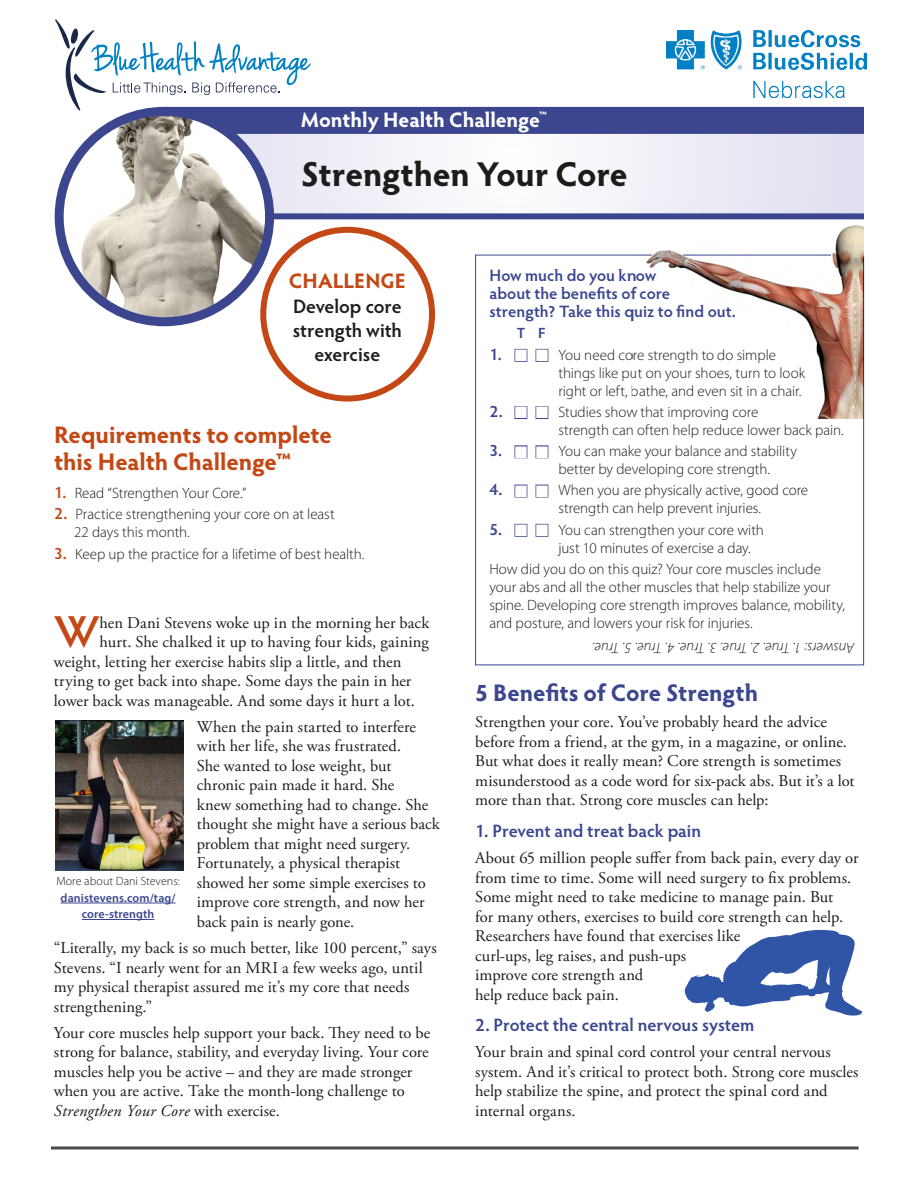
<style>
.page{position:relative;width:918px;height:1188px;background:#fff}
.page>*{position:absolute;margin:0;border:0;box-sizing:border-box;transform-origin:0 0}
.t1{font:600 45px "Hypatia Sans Pro";color:#c44815}
.t2{font:700 34.5px "Hypatia Sans Pro";letter-spacing:-.005em;color:#1c1c1a}
.t3{font:700 24px/27px "Hypatia Sans Pro";color:#c44815}
.t4{font:700 24px "Hypatia Sans Pro";letter-spacing:-.005em;color:#3b468e}
.t5{font:700 21px "Hypatia Sans Pro";color:#fff}
.t6{font:700 21px "Hypatia Sans Pro";letter-spacing:.005em;color:#c44815}
.t7{font:600 19.5px/24px "Hypatia Sans Pro";letter-spacing:-.005em;color:#1c1c1a;text-align:center}
.t8{font:600 18px "Hypatia Sans Pro";letter-spacing:-.005em;color:#3b468e}
.t9{font:16.5px/19.5px "Adobe Garamond Pro";letter-spacing:.005em;color:#1c1c1a}
.t10{font:600 16.5px/18px "Hypatia Sans Pro";color:#3b468e}
.t11{font:300 15px/18px "Myriad Pro";letter-spacing:-.005em;color:#1c1c1a}
.t12{font:italic 300 15px "Myriad Pro";letter-spacing:.005em;color:#1c1c1a}
.t13{font:600 15px "Myriad Pro";color:#3b468e}
.t14{font:600 12px/16.5px "Myriad Pro";letter-spacing:.01em;color:#3b468e;text-align:center}
.t15{font:300 12px "Myriad Pro";letter-spacing:.005em;color:#1c1c1a}
.s1{font-family:"Hypatia Sans Pro";font-weight:600;font-size:16.5px;color:#c44815}
.s2{font-style:italic}
.s3{font-family:"Hypatia Sans Pro";font-weight:600;font-size:16.5px;color:#3b468e}
.s4{color:#fff}
</style>
<div class="page">
<svg style="left:55px;top:19px;width:256px;height:92px"></svg>
<img style="left:666px;top:30px;width:201px;height:68px">
<div style="left:514px;top:349px;width:13px;height:13px;border:2px solid #3b468e"></div>
<div style="left:535px;top:349px;width:13px;height:13px;border:2px solid #3b468e"></div>
<div style="left:514px;top:406px;width:13px;height:13px;border:2px solid #3b468e"></div>
<div style="left:535px;top:406px;width:13px;height:13px;border:2px solid #3b468e"></div>
<div style="left:514px;top:445px;width:13px;height:13px;border:2px solid #3b468e"></div>
<div style="left:535px;top:445px;width:13px;height:13px;border:2px solid #3b468e"></div>
<div style="left:514px;top:485px;width:13px;height:13px;border:2px solid #3b468e"></div>
<div style="left:535px;top:485px;width:13px;height:13px;border:2px solid #3b468e"></div>
<div style="left:514px;top:524px;width:13px;height:13px;border:2px solid #3b468e"></div>
<div style="left:535px;top:524px;width:13px;height:13px;border:2px solid #3b468e"></div>
<img style="left:633px;top:225px;width:231px;height:194px">
<svg style="left:684px;top:929px;width:178px;height:87px"></svg>
<svg style="left:231px;top:134px;width:633px;height:79px"></svg>
<div style="left:164px;top:107px;width:700px;height:27px;background:#3b468e"></div>
<img style="left:59px;top:111px;width:211px;height:211px;border-radius:105px">
<div style="left:55px;top:107px;width:219px;height:219px;border:9px solid #3b468e;border-radius:50%"></div>
<div style="left:269px;top:213px;width:595px;height:6px;background:#3b468e"></div>
<div style="left:260px;top:227px;width:175px;height:175px;border:6px solid #c44815;border-radius:50%"></div>
<hr style="left:51px;top:1146px;width:808px;height:3px;background:#4a4b4b">
<img style="left:55px;top:721px;width:128px;height:150px">
<hr style="left:61px;top:903px;width:115px;height:1px;background:#3b468e">
<hr style="left:82px;top:919px;width:72px;height:1px;background:#3b468e">
<p class="t5" style="left:301px;top:105px;width:248px">Monthly Health Challenge<sup>™</sup></p>
<h2 class="t2" style="left:301px;top:149px;width:328px">Strengthen Your Core</h2>
<p class="t6" style="left:289px;top:266px;width:118px">CHALLENGE</p>
<p class="t7" style="left:293px;top:294px;width:111px">Develop core strength with exercise</p>
<h3 class="t3" style="left:54px;top:420px;width:280px">Requirements to complete this Health Challenge™</h3>
<p class="t11" style="left:54px;top:484px;width:194px"><span class="s1">1.</span> Read “Strengthen Your Core.”</p>
<p class="t11" style="left:74px;top:505px;width:262px;text-indent:-20px"><span class="s1">2.</span> Practice strengthening your core on at least<br>22 days this month.</p>
<p class="t11" style="left:54px;top:544px;width:312px"><span class="s1">3.</span> Keep up the practice for a lifetime of best health.</p>
<h1 class="t1" style="left:54px;top:600px;width:47px">W</h1>
<p class="t9" style="left:100px;top:613px;width:331px">hen Dani Stevens woke up in the morning her back</p>
<p class="t9" style="left:100px;top:633px;width:331px">hurt. She chalked it up to having four kids, gaining</p>
<p class="t9" style="left:54px;top:652px;width:349px">weight, letting her exercise habits slip a little, and then</p>
<p class="t9" style="left:54px;top:672px;width:359px">trying to get back into shape. Some days the pain in her</p>
<p class="t9" style="left:54px;top:691px;width:362px">lower back was manageable. And some days it hurt a lot.</p>
<p class="t9" style="left:197px;top:717px;width:245px">When the pain started to interfere with her life, she was frustrated.<br>She wanted to lose weight, but chronic pain made it hard. She<br>knew something had to change. She thought she might have a serious back problem that might need surgery.<br>Fortunately, a physical therapist showed her some simple exercises to improve core strength, and now her back pain is nearly gone.</p>
<p class="t9" style="left:54px;top:939px;width:384px">“Literally, my back is so much better, like 100 percent,” says Stevens. “I nearly went for an MRI a few weeks ago, until my physical therapist assured me it’s my core that needs strengthening.”</p>
<p class="t9" style="left:54px;top:1023px;width:378px">Your core muscles help support your back. They need to be strong for balance, stability, and everyday living. Your core muscles help you be active – and they are made stronger when you are active. Take the month-long challenge to <span class="s2">Strengthen Your Core</span> with exercise.</p>
<p class="t15" style="left:56px;top:874px;width:125px">More about Dani Stevens:</p>
<p class="t14" style="left:61px;top:889px;width:117px">danistevens.com/tag/ core-strength</p>
<p class="t10" style="left:489px;top:266px;width:248px">How much do you know<br>about the benefits of core strength? Take this quiz to find out.</p>
<p class="t13" style="left:517px;top:324px;width:30px">T F</p>
<p class="t11" style="left:558px;top:345px;width:248px;text-indent:-69px"><span class="s3">1.</span> <span class="s4">■</span> <span class="s4">■</span> You need core strength to do simple things like put on your shoes, turn to look right or left, bathe, and even sit in a chair.</p>
<p class="t11" style="left:558px;top:403px;width:287px;text-indent:-69px"><span class="s3">2.</span> <span class="s4">■</span> <span class="s4">■</span> Studies show that improving core<br>strength can often help reduce lower back pain.</p>
<p class="t11" style="left:558px;top:442px;width:240px;text-indent:-69px"><span class="s3">3.</span> <span class="s4">■</span> <span class="s4">■</span> You can make your balance and stability better by developing core strength.</p>
<p class="t11" style="left:558px;top:481px;width:251px;text-indent:-69px"><span class="s3">4.</span> <span class="s4">■</span> <span class="s4">■</span> When you are physically active, good core strength can help prevent injuries.</p>
<p class="t11" style="left:558px;top:520px;width:207px;text-indent:-69px"><span class="s3">5.</span> <span class="s4">■</span> <span class="s4">■</span> You can strengthen your core with just 10 minutes of exercise a day.</p>
<p class="t11" style="left:489px;top:560px;width:357px">How did you do on this quiz? Your core muscles include your abs and all the other muscles that help stabilize your spine. Developing core strength improves balance, mobility, and posture, and lowers your risk for injuries.</p>
<p class="t12" style="left:855px;top:657px;width:264px;rotate:-180deg">Answers: 1. True. 2. True. 3. True. 4. True. 5. True.</p>
<h3 class="t4" style="left:475px;top:676px;width:284px">5 Benefits of Core Strength</h3>
<p class="t9" style="left:475px;top:713px;width:381px">Strengthen your core. You’ve probably heard the advice before from a friend, at the gym, in a magazine, or online.<br>But what does it really mean? Core strength is sometimes misunderstood as a code word for six-pack abs. But it’s a lot more than that. Strong core muscles can help:</p>
<p class="t8" style="left:475px;top:818px;width:227px">1. Prevent and treat back pain</p>
<p class="t9" style="left:475px;top:849px;width:385px">About 65 million people suffer from back pain, every day or from time to time. Some will need surgery to fix problems.<br>Some might need to take medicine to manage pain. But<br>for many others, exercises to build core strength can help.<br>Researchers have found that exercises like<br>curl-ups, leg raises, and push-ups<br>improve core strength and<br>help reduce back pain.</p>
<p class="t8" style="left:475px;top:1012px;width:281px">2. Protect the central nervous system</p>
<p class="t9" style="left:475px;top:1043px;width:385px">Your brain and spinal cord control your central nervous system. And it’s critical to protect both. Strong core muscles help stabilize the spine, and protect the spinal cord and internal organs.</p>
</div>
